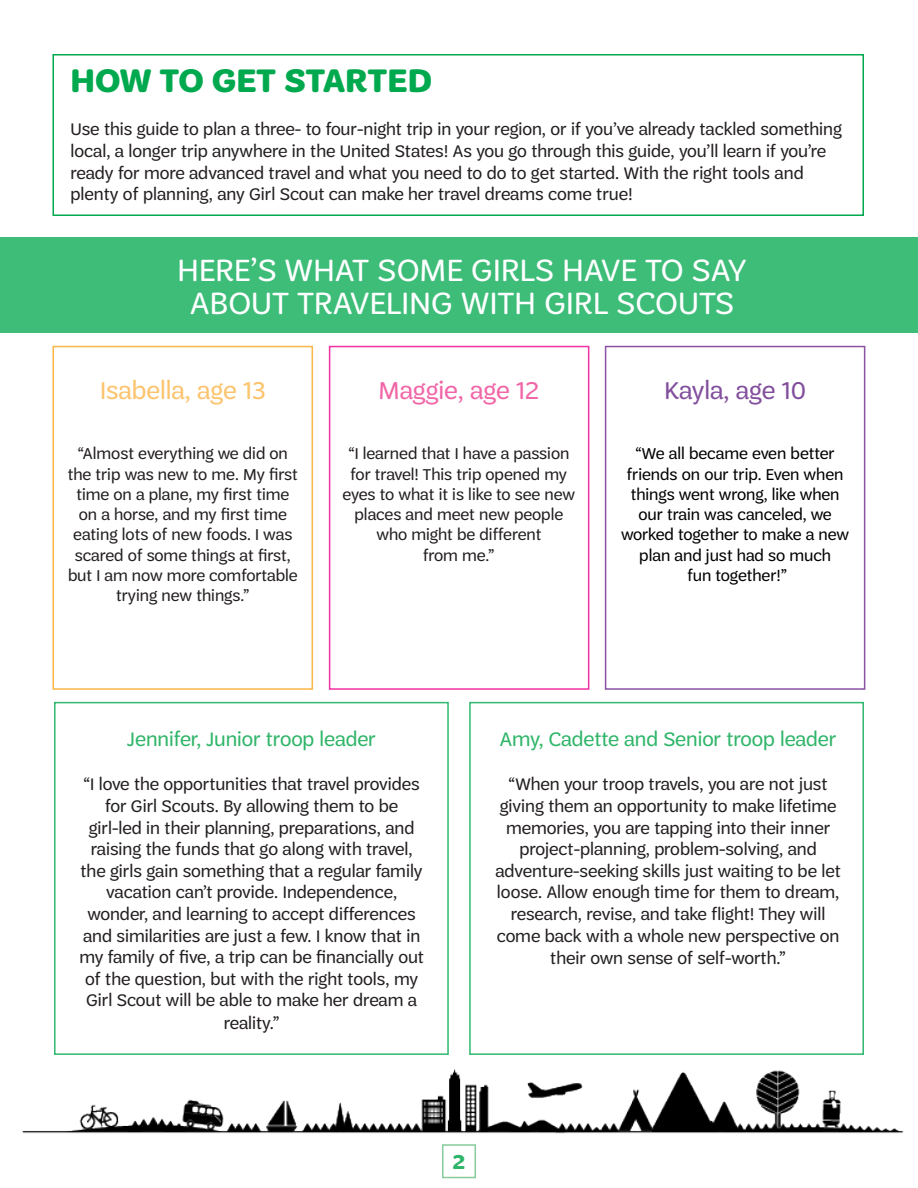
<style>
.page{position:relative;width:918px;height:1188px;background:#fff}
.page>*{position:absolute;margin:0;border:0;box-sizing:border-box;transform-origin:0 0}
.t1{font:700 34.5px "Trefoil Sans";letter-spacing:.01em;color:#00a94e}
.t2{font:33px "Trefoil Sans";letter-spacing:.01em;color:#fff}
.t3{font:26.1px "Trefoil Sans";color:#fdc36d}
.t4{font:26.1px "Trefoil Sans";color:#f166a7}
.t5{font:26.1px "Trefoil Sans";color:#824f9d}
.t6{font:700 21.15px "Trefoil Sans";color:#2fb569}
.t7{font:21px "Trefoil Sans";color:#2fb569}
.t8{font:18px/21.6px "Trefoil Sans";color:#231f20;text-align:center}
.t9{font:16.95px/20.2px "Trefoil Sans";color:#231f20;text-align:center}
.t10{font:16.95px/20.2px "Trefoil Sans";color:#000;text-align:center}
</style>
<div class="page">
<img style="left:22px;top:1069px;width:882px;height:65px">
<div style="left:52px;top:346px;width:261px;height:344px;border:2px solid #f9a51b"></div>
<div style="left:329px;top:346px;width:260px;height:344px;border:2px solid #ed028c"></div>
<div style="left:605px;top:346px;width:260px;height:344px;border:2px solid #6e2a8e"></div>
<div style="left:54px;top:702px;width:395px;height:353px;border:2px solid #00a94e"></div>
<div style="left:469px;top:702px;width:395px;height:353px;border:2px solid #00a94e"></div>
<div style="left:0;top:237px;width:918px;height:96px;background:#3ebd79"></div>
<div style="left:52px;top:54px;width:812px;height:162px;border:2px solid #00a94e"></div>
<div style="left:442px;top:1144px;width:34px;height:34px;border:2px solid #88cc9c"></div>
<p class="t1" style="left:71px;top:61px;width:362px">HOW TO GET STARTED</p>
<p class="t8" style="left:70px;top:119px;width:773px;text-align:left">Use this guide to plan a three- to four-night trip in your region, or if you’ve already tackled something local, a longer trip anywhere in the United States! As you go through this guide, you’ll learn if you’re ready for more advanced travel and what you need to do to get started. With the right tools and plenty of planning, any Girl Scout can make her travel dreams come true!</p>
<p class="t2" style="left:177px;top:252px;width:571px">HERE’S WHAT SOME GIRLS HAVE TO SAY</p>
<p class="t2" style="left:190px;top:286px;width:545px">ABOUT TRAVELING WITH GIRL SCOUTS</p>
<p class="t3" style="left:100px;top:376px;width:167px">Isabella, age 13</p>
<p class="t9" style="left:68px;top:444px;width:232px">“Almost everything we did on the trip was new to me. My first time on a plane, my first time on a horse, and my first time eating lots of new foods. I was scared of some things at first, but I am now more comfortable trying new things.”</p>
<p class="t4" style="left:379px;top:376px;width:162px">Maggie, age 12</p>
<p class="t9" style="left:343px;top:444px;width:234px">“I learned that I have a passion for travel! This trip opened my eyes to what it is like to see new places and meet new people who might be different</p>
<p class="t9" style="left:423px;top:545px;width:73px">from me.”</p>
<p class="t5" style="left:665px;top:376px;width:143px">Kayla, age 10</p>
<p class="t10" style="left:621px;top:444px;width:230px">“We all became even better friends on our trip. Even when things went wrong, like when our train was canceled, we worked together to make a new plan and just had so much</p>
<p class="t10" style="left:687px;top:565px;width:101px">fun together!”</p>
<p class="t7" style="left:127px;top:728px;width:250px">Jennifer, Junior troop leader</p>
<p class="t8" style="left:79px;top:774px;width:346px">“I love the opportunities that travel provides for Girl Scouts. By allowing them to be girl-led in their planning, preparations, and raising the funds that go along with travel, the girls gain something that a regular family vacation can’t provide. Independence, wonder, and learning to accept differences and similarities are just a few. I know that in my family of five, a trip can be financially out of the question, but with the right tools, my Girl Scout will be able to make her dream a reality.”</p>
<p class="t7" style="left:500px;top:728px;width:338px">Amy, Cadette and Senior troop leader</p>
<p class="t8" style="left:495px;top:774px;width:347px">“When your troop travels, you are not just giving them an opportunity to make lifetime memories, you are tapping into their inner project-planning, problem-solving, and adventure-seeking skills just waiting to be let loose. Allow enough time for them to dream, research, revise, and take flight! They will come back with a whole new perspective on their own sense of self-worth.”</p>
<p class="t6" style="left:453px;top:1150px;width:14px">2</p>
</div>
